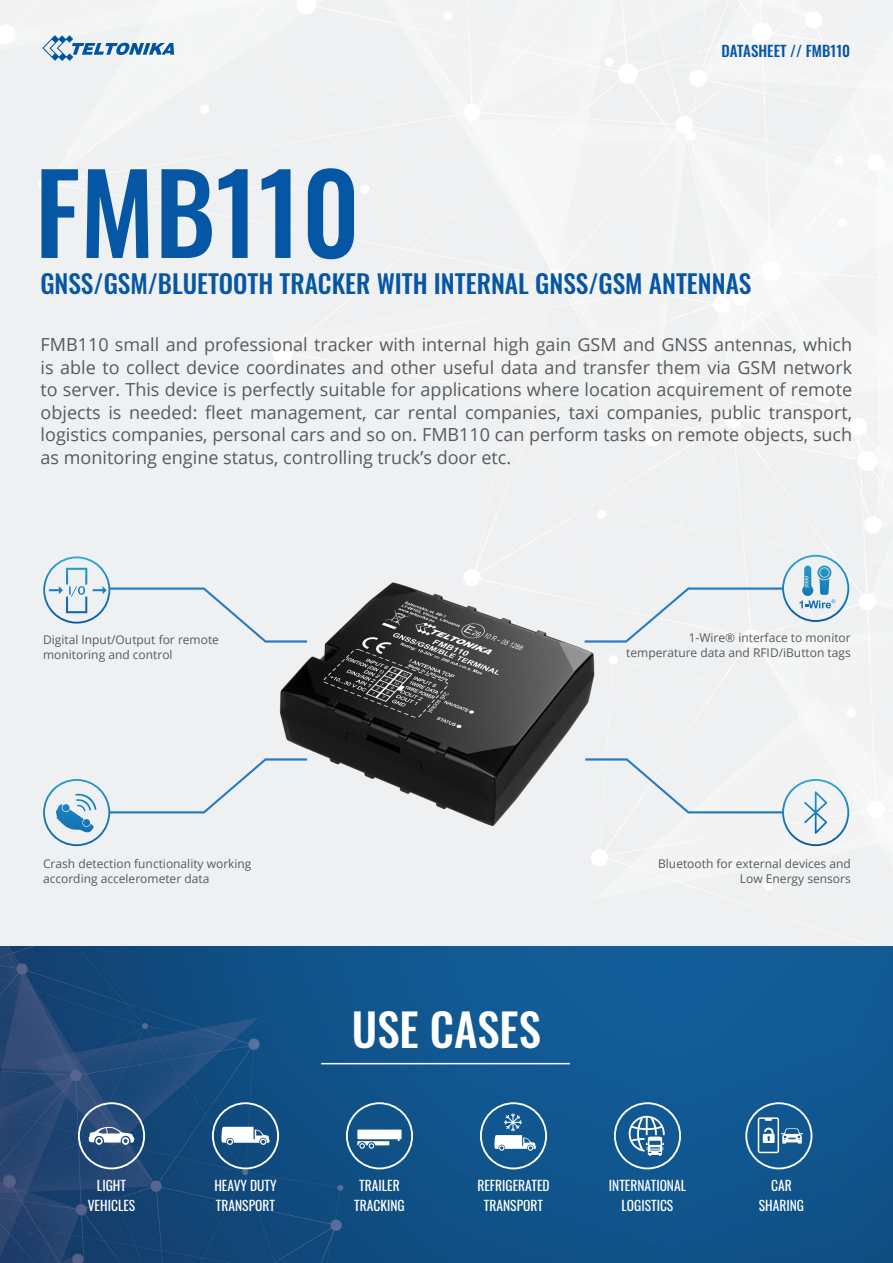
<style>
.page{position:relative;width:893px;height:1263px;background:#fff}
.page>*{position:absolute;margin:0;border:0;box-sizing:border-box;transform-origin:0 0}
.t1{font:500 109.5px "Oswald";color:#0556a5}
.t2{font:500 45px "Oswald";color:#fff}
.t3{font:500 25.5px "Oswald";color:#0556a5}
.t4{font:18px/22.5px "Open Sans";color:#58595b;text-align:justify}
.t5{font:500 15px "Oswald";color:#0556a5}
.t6{font:13.5px/19.5px "Oswald";color:#fff;text-align:center}
.t7{font:12px/15px "Open Sans";color:#58595b}
</style>
<div class="page">
<img style="left:0;top:946px;width:893px;height:317px">
<div style="left:220px;top:465px;width:428px;height:428px;background:#eff0f1;border-radius:214px"></div>
<img style="left:240px;top:510px;width:394px;height:338px">
<div style="left:583px;top:757px;width:266px;height:89px;background:#f1f2f3"></div>
<svg style="left:43px;top:556px;width:266px;height:88px"></svg>
<svg style="left:583px;top:555px;width:266px;height:89px"></svg>
<svg style="left:43px;top:757px;width:266px;height:89px"></svg>
<svg style="left:42px;top:35px;width:132px;height:26px"></svg>
<svg style="left:78px;top:1102px;width:67px;height:67px;background:#4b698f"></svg>
<svg style="left:212px;top:1102px;width:67px;height:67px"></svg>
<svg style="left:480px;top:1102px;width:67px;height:67px;background:#4178a5"></svg>
<svg style="left:346px;top:1102px;width:67px;height:67px;background:#41759f"></svg>
<svg style="left:745px;top:1102px;width:67px;height:67px;background:#3c75a4"></svg>
<svg style="left:614px;top:1102px;width:67px;height:67px;background:#4179a7"></svg>
<hr style="left:321px;top:1063px;width:249px;height:1px;background:#fff">
<h1 class="t1" style="left:35px;top:156px;width:327px">FMB110</h1>
<p class="t5" style="left:722px;top:43px;width:130px">DATASHEET // FMB110</p>
<h3 class="t3" style="left:40px;top:270px;width:713px">GNSS/GSM/BLUETOOTH TRACKER WITH INTERNAL GNSS/GSM ANTENNAS</h3>
<p class="t4" style="left:41px;top:333px;width:813px">FMB110 small and professional tracker with internal high gain GSM and GNSS antennas, which is able to collect device coordinates and other useful data and transfer them via GSM network to server. This device is perfectly suitable for applications where location acquirement of remote objects is needed: fleet management, car rental companies, taxi companies, public transport, logistics companies, personal cars and so on. FMB110 can perform tasks on remote objects, such as monitoring engine status, controlling truck’s door etc.</p>
<p class="t7" style="left:43px;top:632px;width:177px">Digital Input/Output for remote monitoring and control</p>
<p class="t7" style="left:43px;top:856px;width:210px">Crash detection functionality working according accelerometer data</p>
<h2 class="t2" style="left:352px;top:1006px;width:191px">USE CASES</h2>
<p class="t7" style="left:626px;top:630px;width:226px;text-align:right">1-Wire® interface to monitor temperature data and RFID/iButton tags</p>
<p class="t7" style="left:658px;top:856px;width:194px;text-align:right">Bluetooth for external devices and<br>Low Energy sensors</p>
<p class="t6" style="left:88px;top:1175px;width:49px">LIGHT<br>VEHICLES</p>
<p class="t6" style="left:214px;top:1175px;width:64px;text-align:left">HEAVY DUTY<br>TRANSPORT</p>
<p class="t6" style="left:354px;top:1175px;width:52px">TRAILER<br>TRACKING</p>
<p class="t6" style="left:477px;top:1175px;width:74px">REFRIGERATED<br>TRANSPORT</p>
<p class="t6" style="left:759px;top:1175px;width:47px">CAR<br>SHARING</p>
<p class="t6" style="left:609px;top:1175px;width:79px">INTERNATIONAL<br>LOGISTICS</p>
</div>
